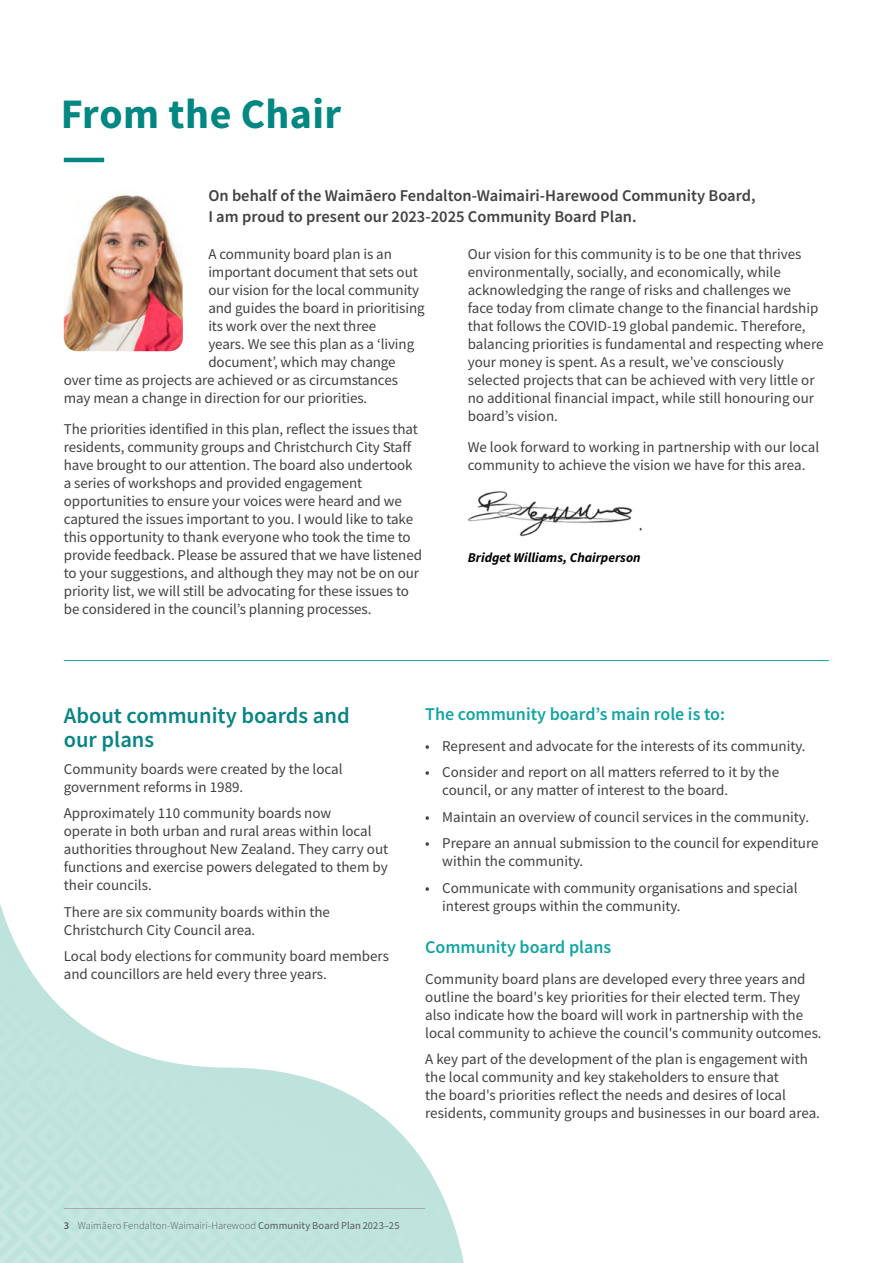
<style>
.page{position:relative;width:893px;height:1263px;background:#fff}
.page>*{position:absolute;margin:0;border:0;box-sizing:border-box;transform-origin:0 0}
.t1{font:700 42px "Source Sans Pro";letter-spacing:.01em;color:#028783}
.t2{font:600 22.5px/24px "Source Sans Pro";color:#098484}
.t3{font:600 18px "Source Sans Pro";color:#13a4a4}
.t4{font:600 16.5px/21px "Source Sans Pro";color:#414042}
.t5{font:15px/18px "Source Sans Pro";color:#414042}
.t6{font:italic 700 13.5px "Source Sans Pro";color:#000}
.t7{font:300 10.5px "Source Sans Pro";letter-spacing:.005em;color:#58595b}
.s1{font-weight:600}
.s2{font-weight:400}
</style>
<div class="page">
<hr style="left:64px;top:158px;width:40px;height:4px;background:#028783">
<svg style="left:0;top:904px;width:464px;height:359px"></svg>
<svg style="left:203px;top:904px;width:261px;height:181px"></svg>
<hr style="left:64px;top:660px;width:765px;height:1px;background:#12a3a3">
<img style="left:64px;top:194px;width:119px;height:157px">
<img style="left:468px;top:491px;width:174px;height:46px">
<hr style="left:64px;top:1208px;width:361px;height:1px;background:#a7a9ac">
<h1 class="t1" style="left:61px;top:85px;width:282px">From the Chair</h1>
<p class="t4" style="left:208px;top:185px;width:549px">On behalf of the Waimāero Fendalton-Waimairi-Harewood Community Board,<br>I am proud to present our 2023-2025 Community Board Plan.</p>
<p class="t5" style="left:468px;top:245px;width:357px">Our vision for this community is to be one that thrives environmentally, socially, and economically, while acknowledging the range of risks and challenges we<br>face today from climate change to the financial hardship that follows the COVID-19 global pandemic. Therefore, balancing priorities is fundamental and respecting where your money is spent. As a result, we’ve consciously selected projects that can be achieved with very little or no additional financial impact, while still honouring our board’s vision.</p>
<p class="t5" style="left:468px;top:438px;width:353px">We look forward to working in partnership with our local community to achieve the vision we have for this area.</p>
<p class="t5" style="left:208px;top:245px;width:185px">A community board plan is an</p>
<p class="t5" style="left:208px;top:263px;width:211px">important document that sets out</p>
<p class="t5" style="left:208px;top:281px;width:212px">our vision for the local community</p>
<p class="t5" style="left:208px;top:299px;width:218px">and guides the board in prioritising</p>
<p class="t5" style="left:208px;top:317px;width:169px">its work over the next three</p>
<p class="t5" style="left:208px;top:335px;width:207px">years. We see this plan as a ‘living</p>
<p class="t5" style="left:208px;top:353px;width:189px">document’, which may change</p>
<p class="t5" style="left:64px;top:371px;width:336px">over time as projects are achieved or as circumstances</p>
<p class="t5" style="left:64px;top:389px;width:305px">may mean a change in direction for our priorities.</p>
<p class="t5" style="left:64px;top:420px;width:360px">The priorities identified in this plan, reflect the issues that residents, community groups and Christchurch City Staff have brought to our attention. The board also undertook a series of workshops and provided engagement opportunities to ensure your voices were heard and we captured the issues important to you. I would like to take this opportunity to thank everyone who took the time to provide feedback. Please be assured that we have listened to your suggestions, and although they may not be on our priority list, we will still be advocating for these issues to be considered in the council’s planning processes.</p>
<p class="t6" style="left:468px;top:549px;width:174px">Bridget Williams, Chairperson</p>
<h2 class="t2" style="left:64px;top:703px;width:287px">About community boards and our plans</h2>
<p class="t5" style="left:64px;top:760px;width:280px">Community boards were created by the local government reforms in 1989.</p>
<p class="t5" style="left:64px;top:804px;width:326px">Approximately 110 community boards now<br>operate in both urban and rural areas within local authorities throughout New Zealand. They carry out functions and exercise powers delegated to them by their councils.</p>
<p class="t5" style="left:64px;top:903px;width:268px">There are six community boards within the<br>Christchurch City Council area.</p>
<p class="t5" style="left:64px;top:947px;width:327px">Local body elections for community board members and councillors are held every three years.</p>
<p class="t3" style="left:425px;top:702px;width:301px">The community board’s main role is to:</p>
<p class="t5" style="left:425px;top:736px;width:382px">• Represent and advocate for the interests of its community.</p>
<p class="t5" style="left:442px;top:763px;width:338px;text-indent:-17px">• Consider and report on all matters referred to it by the council, or any matter of interest to the board.</p>
<p class="t5" style="left:425px;top:807px;width:385px">• Maintain an overview of council services in the community.</p>
<p class="t5" style="left:442px;top:834px;width:378px;text-indent:-17px">• Prepare an annual submission to the council for expenditure within the community.</p>
<p class="t5" style="left:442px;top:878px;width:357px;text-indent:-17px">• Communicate with community organisations and special interest groups within the community.</p>
<p class="t3" style="left:425px;top:935px;width:187px">Community board plans</p>
<p class="t5" style="left:425px;top:969px;width:398px">Community board plans are developed every three years and outline the board's key priorities for their elected term. They also indicate how the board will work in partnership with the local community to achieve the council's community outcomes.</p>
<p class="t5" style="left:425px;top:1050px;width:396px">A key part of the development of the plan is engagement with the local community and key stakeholders to ensure that<br>the board's priorities reflect the needs and desires of local residents, community groups and businesses in our board area.</p>
<p class="t7" style="left:64px;top:1219px;width:337px"><span class="s1">3</span> Waimāero Fendalton-Waimairi-Harewood <span class="s2">Community Board Plan 2023–25</span></p>
</div>
